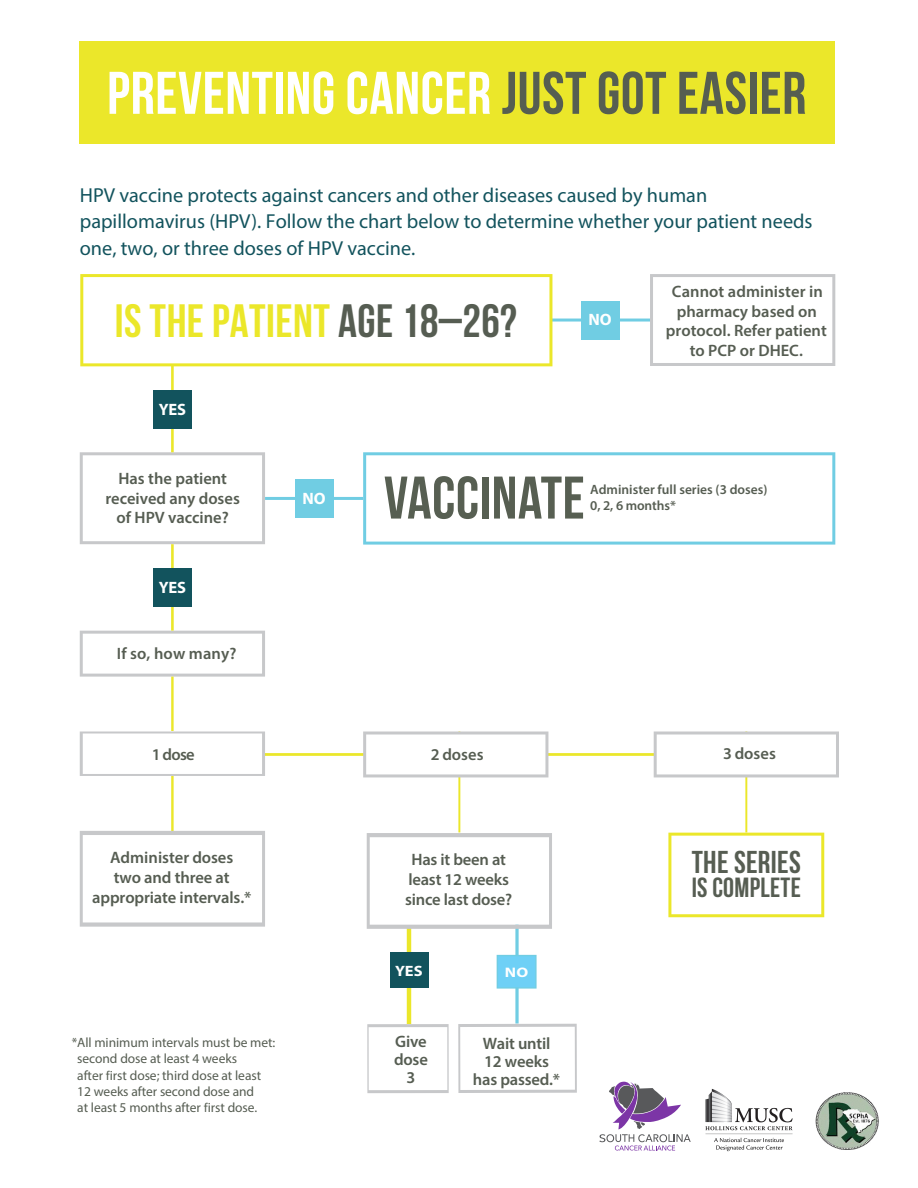
<style>
.page{position:relative;width:918px;height:1188px;background:#fff}
.page>*{position:absolute;margin:0;border:0;box-sizing:border-box;transform-origin:0 0}
.t1{font:700 60px "Bebas Neue";letter-spacing:.01em;color:#fff}
.t2{font:60px "Bebas Neue";letter-spacing:.01em;color:#575f52}
.t3{font:700 46.5px "Bebas Neue";letter-spacing:.01em;color:#ebe72a}
.t4{font:700 31.5px "Bebas Neue";letter-spacing:.01em;color:#565d52}
.t5{font:700 27.6px "Bebas Neue";letter-spacing:.01em;color:#565d52}
.t6{font:20.25px/26.5px "Myriad Pro";color:#12535d}
.t7{font:600 16.5px/19.8px "Myriad Pro";color:#565d52;text-align:center}
.t8{font:700 16.5px "Myriad Pro";color:#fff}
.t9{font:700 15px "Myriad Pro";color:#fff;scale:1.1 1}
.t10{font:700 13.8px "Myriad Pro";color:#fff;scale:1.19 1}
.t11{font:13.5px/16.2px "Myriad Pro";letter-spacing:-.005em;color:#565d52}
.t12{font:600 13.5px/16.2px "Myriad Pro";color:#565d52}
.s1{color:#565e51}
.s2{color:#565d52}
.s3{font-family:"Calibri"}
</style>
<div class="page">
<hr style="left:407px;top:926px;width:4px;height:98px;background:#ebe72a">
<div style="left:390px;top:953px;width:38px;height:35px;background:#12535d"></div>
<svg style="left:515px;top:929px;width:4px;height:95px"></svg>
<div style="left:497px;top:955px;width:40px;height:34px;background:#6ed0f6;border:1px solid #70cde3"></div>
<hr style="left:745px;top:732px;width:2px;height:100px;background:#ebe72a">
<hr style="left:458px;top:732px;width:2px;height:100px;background:#ebe72a">
<hr style="left:265px;top:753px;width:414px;height:3px;background:#ebe72a">
<svg style="left:363px;top:732px;width:185px;height:45px"></svg>
<svg style="left:80px;top:452px;width:185px;height:92px"></svg>
<svg style="left:80px;top:631px;width:185px;height:46px"></svg>
<svg style="left:668px;top:833px;width:156px;height:84px"></svg>
<hr style="left:171px;top:366px;width:3px;height:86px;background:#ebe72a">
<div style="left:153px;top:390px;width:39px;height:39px;background:#12535d"></div>
<hr style="left:171px;top:544px;width:3px;height:87px;background:#ebe72a">
<div style="left:153px;top:568px;width:39px;height:39px;background:#12535d"></div>
<hr style="left:171px;top:677px;width:3px;height:155px;background:#ebe72a">
<hr style="left:552px;top:319px;width:98px;height:3px;background:#70cde3">
<div style="left:80px;top:41px;width:755px;height:103px;background:#ebe72a"></div>
<div style="left:582px;top:301px;width:38px;height:38px;background:#70cde3"></div>
<svg style="left:650px;top:274px;width:185px;height:92px"></svg>
<svg style="left:80px;top:274px;width:472px;height:92px"></svg>
<hr style="left:265px;top:497px;width:98px;height:3px;background:#70cde3">
<div style="left:295px;top:479px;width:38px;height:39px;background:#70cde3"></div>
<svg style="left:363px;top:452px;width:472px;height:93px"></svg>
<svg style="left:80px;top:831px;width:185px;height:96px"></svg>
<svg style="left:80px;top:732px;width:185px;height:44px"></svg>
<svg style="left:654px;top:732px;width:185px;height:45px"></svg>
<svg style="left:599px;top:1082px;width:92px;height:69px"></svg>
<img style="left:705px;top:1089px;width:88px;height:63px">
<img style="left:815px;top:1092px;width:64px;height:58px">
<svg style="left:367px;top:1024px;width:82px;height:69px"></svg>
<svg style="left:367px;top:833px;width:185px;height:96px"></svg>
<svg style="left:458px;top:1024px;width:119px;height:69px"></svg>
<h1 class="t1" style="left:107px;top:60px;width:701px">PREVENTING CANCER <span class="s1">JUST GOT EASIER</span></h1>
<p class="t6" style="left:80px;top:181px;width:734px">HPV vaccine protects against cancers and other diseases caused by human papillomavirus (HPV). Follow the chart below to determine whether your patient needs one, two, or three doses of HPV vaccine.</p>
<h2 class="t3" style="left:115px;top:295px;width:404px">IS THE PATIENT <span class="s2">AGE 18–26?</span></h2>
<p class="t8" style="left:589px;top:310px;width:25px">NO</p>
<p class="t8" style="left:159px;top:400px;width:29px">YES</p>
<p class="t7" style="left:666px;top:281px;width:162px">Cannot administer in pharmacy based on protocol. Refer patient to PCP or DHEC.</p>
<p class="t7" style="left:106px;top:468px;width:136px">Has the patient received any doses of HPV vaccine?</p>
<p class="t8" style="left:159px;top:579px;width:29px">YES</p>
<p class="t7" style="left:117px;top:644px;width:121px">If so, how many?</p>
<p class="t8" style="left:303px;top:489px;width:25px">NO</p>
<h1 class="t2" style="left:384px;top:465px;width:202px">VACCINATE</h1>
<p class="t12" style="left:590px;top:481px;width:179px">Administer full series (3 doses)<br>0, 2, 6 months*</p>
<p class="t7" style="left:152px;top:744px;width:44px">1 dose</p>
<p class="t7" style="left:431px;top:744px;width:54px">2 doses</p>
<p class="t7" style="left:92px;top:847px;width:161px">Administer doses<br>two and three at appropriate intervals.*</p>
<p class="t7" style="left:405px;top:849px;width:109px">Has it been at least 12 weeks since last dose?</p>
<p class="t9" style="left:395px;top:962px;width:26px">YES</p>
<p class="t10" style="left:505px;top:964px;width:21px">NO</p>
<p class="t11" style="left:77px;top:1034px;width:200px;text-indent:-6px">*All minimum intervals must be met: second dose at least 4 weeks<br>after <span class="s3">f</span>irst dose; third dose at least<br>12 weeks after second dose and<br>at least 5 months after <span class="s3">f</span>irst dose.</p>
<p class="t7" style="left:394px;top:1032px;width:35px;line-height:18px">Give dose<br>3</p>
<p class="t7" style="left:473px;top:1034px;width:89px;line-height:18px">Wait until<br>12 weeks has passed.*</p>
<p class="t7" style="left:723px;top:744px;width:54px">3 doses</p>
<h3 class="t4" style="left:692px;top:845px;width:111px">THE SERIES</h3>
<h3 class="t5" style="left:692px;top:873px;width:111px">IS COMPLETE</h3>
</div>
